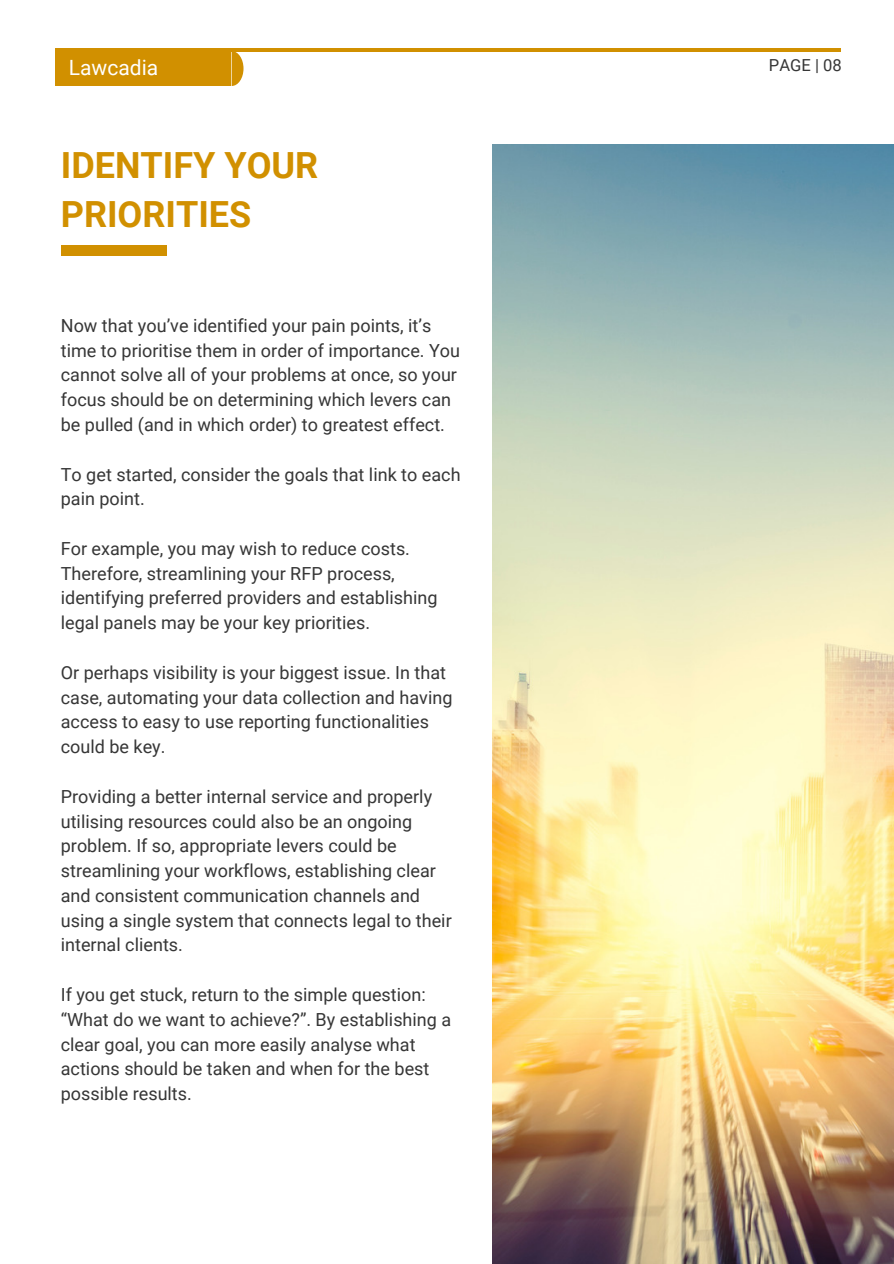
<style>
.page{position:relative;width:894px;height:1264px;background:#fff}
.page>*{position:absolute;margin:0;border:0;box-sizing:border-box;transform-origin:0 0}
.t1{font:700 36px/49.5px "Roboto";color:#d19000}
.t2{font:21px "Roboto";color:#fff}
.t3{font:18px/24.8px "Roboto";color:#363636}
.t4{font:16.5px "Roboto";color:#363636}
</style>
<div class="page">
<div style="left:61px;top:246px;width:106px;height:10px;background:#d19000"></div>
<div style="left:55px;top:52px;width:188px;height:34px;background:#d19000"></div>
<img style="left:492px;top:144px;width:401px;height:1119px">
<hr style="left:0;top:48px;width:893px;height:4px;background:#d19000">
<div style="left:0;top:23px;width:54px;height:67px;background:#fff"></div>
<div style="left:841px;top:32px;width:52px;height:67px;background:#fff"></div>
<p class="t2" style="left:69px;top:53px;width:91px">Lawcadia</p>
<p class="t4" style="left:768px;top:54px;width:74px">PAGE | 08</p>
<h1 class="t1" style="left:61px;top:139px;width:259px">IDENTIFY YOUR<br>PRIORITIES</h1>
<p class="t3" style="left:61px;top:312px;width:401px">Now that you’ve identified your pain points, it’s time to prioritise them in order of importance. You cannot solve all of your problems at once, so your focus should be on determining which levers can be pulled (and in which order) to greatest effect.</p>
<p class="t3" style="left:61px;top:461px;width:401px">To get started, consider the goals that link to each pain point.</p>
<p class="t3" style="left:61px;top:535px;width:378px">For example, you may wish to reduce costs.<br>Therefore, streamlining your RFP process, identifying preferred providers and establishing legal panels may be your key priorities.</p>
<p class="t3" style="left:61px;top:659px;width:393px">Or perhaps visibility is your biggest issue. In that case, automating your data collection and having access to easy to use reporting functionalities could be key.</p>
<p class="t3" style="left:61px;top:783px;width:392px">Providing a better internal service and properly utilising resources could also be an ongoing problem. If so, appropriate levers could be streamlining your workflows, establishing clear and consistent communication channels and using a single system that connects legal to their internal clients.</p>
<p class="t3" style="left:61px;top:981px;width:392px">If you get stuck, return to the simple question: “What do we want to achieve?”. By establishing a clear goal, you can more easily analyse what actions should be taken and when for the best possible results.</p>
</div>
